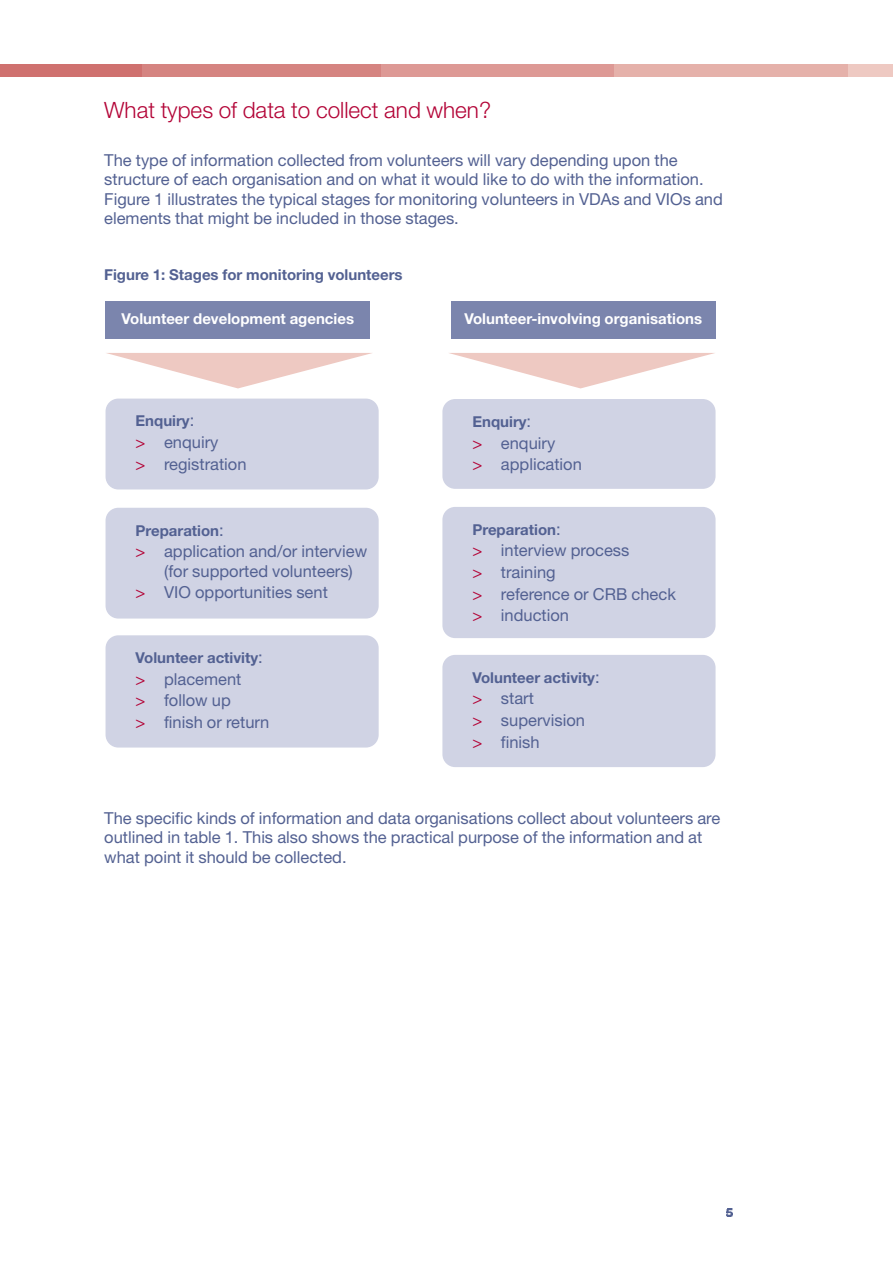
<style>
.page{position:relative;width:893px;height:1263px;background:#fff}
.page>*{position:absolute;margin:0;border:0;box-sizing:border-box;transform-origin:0 0}
.t1{font:300 22.5px "Helvetica Neue";color:#b30437}
.t2{font:16.5px/21.6px "Helvetica Neue";color:#536192}
.t3{font:700 15px "Helvetica Neue";color:#536192}
.t4{font:700 15px "Helvetica Neue";color:#fff}
.s1{font-weight:400;font-size:16.5px}
.s2{color:#b30437}
</style>
<div class="page">
<div style="left:844px;top:64px;width:49px;height:13px;background:#eec9c2"></div>
<div style="left:0;top:64px;width:145px;height:13px;background:#cf716f"></div>
<div style="left:142px;top:64px;width:241px;height:13px;background:#d58481"></div>
<div style="left:381px;top:64px;width:234px;height:13px;background:#dd9995"></div>
<div style="left:614px;top:64px;width:234px;height:13px;background:#e5b1aa"></div>
<div style="left:106px;top:301px;width:264px;height:38px;background:#7b85ad"></div>
<div style="left:451px;top:301px;width:264px;height:38px;background:#7b85ad"></div>
<svg style="left:106px;top:353px;width:266px;height:35px"></svg>
<svg style="left:449px;top:353px;width:266px;height:35px"></svg>
<div style="left:106px;top:399px;width:273px;height:90px;background:#d0d3e4;border-radius:13px"></div>
<div style="left:106px;top:508px;width:273px;height:110px;background:#d0d3e4;border-radius:13px"></div>
<div style="left:106px;top:635px;width:273px;height:112px;background:#d0d3e4;border-radius:13px"></div>
<div style="left:442px;top:507px;width:273px;height:131px;background:#d0d3e4;border-radius:13px"></div>
<div style="left:442px;top:655px;width:273px;height:112px;background:#d0d3e4;border-radius:13px"></div>
<div style="left:442px;top:399px;width:273px;height:90px;background:#d0d3e4;border-radius:13px"></div>
<p class="t1" style="left:104px;top:102px;width:388px">What types of data to collect and when?</p>
<p class="t2" style="left:104px;top:152px;width:620px;line-height:19.5px">The type of information collected from volunteers will vary depending upon the structure of each organisation and on what it would like to do with the information.<br>Figure 1 illustrates the typical stages for monitoring volunteers in VDAs and VIOs and elements that might be included in those stages.</p>
<p class="t3" style="left:104px;top:269px;width:300px">Figure 1: Stages for monitoring volunteers</p>
<p class="t4" style="left:122px;top:313px;width:234px">Volunteer development agencies</p>
<p class="t4" style="left:464px;top:313px;width:239px">Volunteer-involving organisations</p>
<p class="t3" style="left:136px;top:416px;width:60px">Enquiry<span class="s1">:</span></p>
<p class="t2" style="left:136px;top:433px;width:112px"><span class="s2">&gt;</span> enquiry<br><span class="s2">&gt;</span> registration</p>
<p class="t3" style="left:136px;top:525px;width:90px">Preparation<span class="s1">:</span></p>
<p class="t2" style="left:164px;top:543px;width:205px;line-height:19.5px;text-indent:-28px"><span class="s2">&gt;</span> application and/or interview (for supported volunteers)</p>
<p class="t2" style="left:136px;top:583px;width:194px"><span class="s2">&gt;</span> VIO opportunities sent</p>
<p class="t3" style="left:136px;top:652px;width:129px">Volunteer activity<span class="s1">:</span></p>
<p class="t2" style="left:136px;top:670px;width:135px"><span class="s2">&gt;</span> placement<br><span class="s2">&gt;</span> follow up<br><span class="s2">&gt;</span> finish or return</p>
<p class="t3" style="left:472px;top:416px;width:60px">Enquiry<span class="s1">:</span></p>
<p class="t2" style="left:472px;top:433px;width:111px"><span class="s2">&gt;</span> enquiry<br><span class="s2">&gt;</span> application</p>
<p class="t3" style="left:472px;top:524px;width:90px">Preparation<span class="s1">:</span></p>
<p class="t2" style="left:472px;top:541px;width:205px"><span class="s2">&gt;</span> interview process<br><span class="s2">&gt;</span> training<br><span class="s2">&gt;</span> reference or CRB check <span class="s2">&gt;</span> induction</p>
<p class="t3" style="left:472px;top:672px;width:129px">Volunteer activity<span class="s1">:</span></p>
<p class="t2" style="left:472px;top:689px;width:114px"><span class="s2">&gt;</span> start<br><span class="s2">&gt;</span> supervision <span class="s2">&gt;</span> finish</p>
<p class="t2" style="left:104px;top:810px;width:618px;line-height:19.5px">The specific kinds of information and data organisations collect about volunteers are outlined in table 1. This also shows the practical purpose of the information and at what point it should be collected.</p>
</div>
